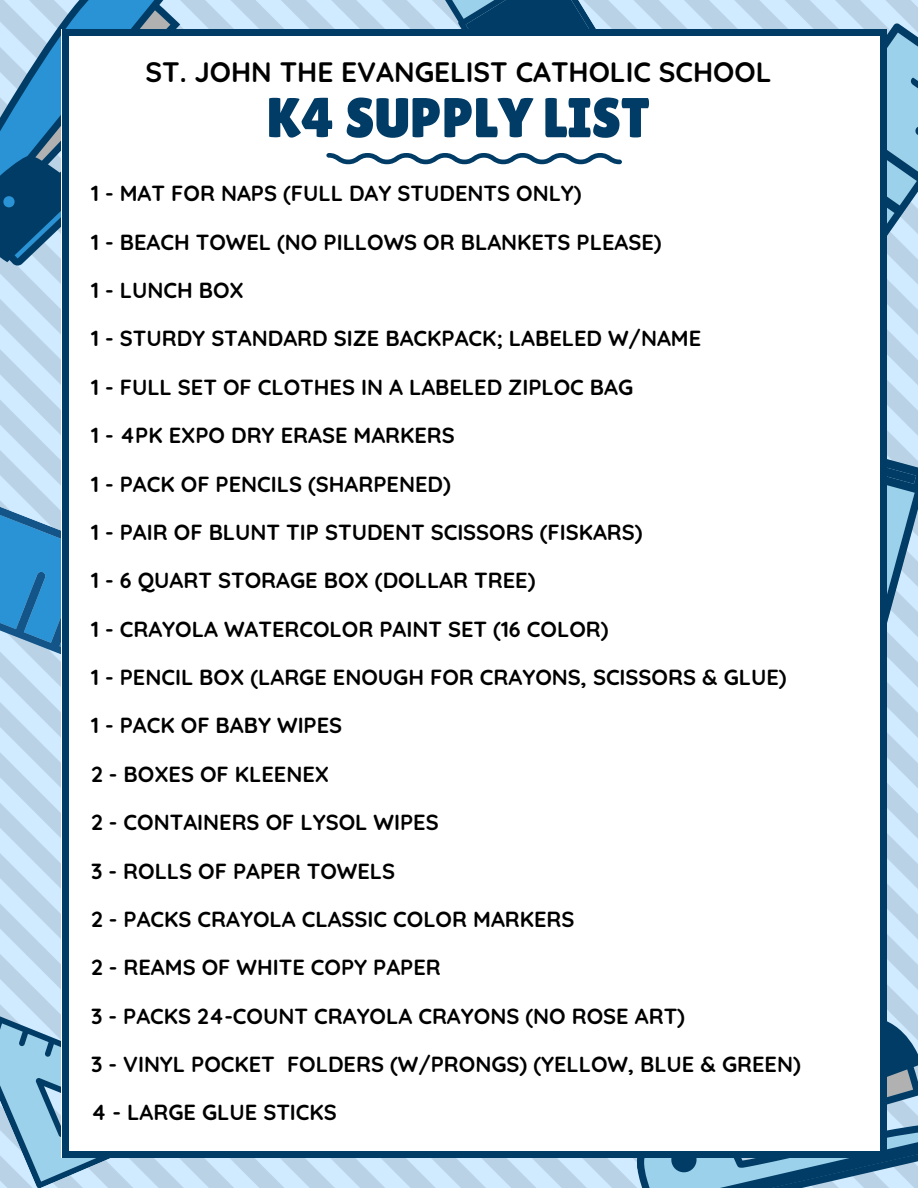
<style>
.page{position:relative;width:918px;height:1188px;background:#fff}
.page>*{position:absolute;margin:0;border:0;box-sizing:border-box;transform-origin:0 0}
.t1{font:55.95px "Lilita One";color:#003c66}
.t2{font:700 28.05px "Quicksand";color:#000}
.t3{font:700 21.75px "Quicksand";color:#000}
</style>
<div class="page">
<img style="left:0;top:0;width:918px;height:1188px">
<svg style="left:886px;top:453px;width:32px;height:324px"></svg>
<svg style="left:0;top:0;width:228px;height:270px"></svg>
<svg style="left:0;top:507px;width:62px;height:200px"></svg>
<svg style="left:0;top:924px;width:224px;height:264px"></svg>
<svg style="left:615px;top:1006px;width:303px;height:163px"></svg>
<div style="left:62px;top:29px;width:824px;height:1129px;background:#fff"></div>
<svg style="left:628px;top:1057px;width:290px;height:131px"></svg>
<div style="left:62px;top:35px;width:6px;height:1117px;background:#003c66"></div>
<svg style="left:62px;top:1152px;width:6px;height:5px"></svg>
<div style="left:880px;top:35px;width:6px;height:1117px;background:#003c66"></div>
<div style="left:68px;top:1151px;width:812px;height:6px;background:#003c66"></div>
<svg style="left:720px;top:22px;width:198px;height:318px"></svg>
<svg style="left:0;top:0;width:187px;height:233px"></svg>
<div style="left:68px;top:30px;width:812px;height:6px;background:#003c66"></div>
<svg style="left:326px;top:0;width:316px;height:164px"></svg>
<p class="t2" style="left:145px;top:54px;width:628px">ST. JOHN THE EVANGELIST CATHOLIC SCHOOL</p>
<h1 class="t1" style="left:266px;top:86px;width:385px">K4 SUPPLY LIST</h1>
<p class="t3" style="left:91px;top:180px;width:492px">1 - MAT FOR NAPS (FULL DAY STUDENTS ONLY)</p>
<p class="t3" style="left:91px;top:228px;width:572px">1 - BEACH TOWEL (NO PILLOWS OR BLANKETS PLEASE)</p>
<p class="t3" style="left:91px;top:276px;width:154px">1 - LUNCH BOX</p>
<p class="t3" style="left:91px;top:325px;width:612px">1 - STURDY STANDARD SIZE BACKPACK; LABELED W/NAME</p>
<p class="t3" style="left:91px;top:373px;width:544px">1 - FULL SET OF CLOTHES IN A LABELED ZIPLOC BAG</p>
<p class="t3" style="left:91px;top:421px;width:365px">1 - 4PK EXPO DRY ERASE MARKERS</p>
<p class="t3" style="left:91px;top:470px;width:361px">1 - PACK OF PENCILS (SHARPENED)</p>
<p class="t3" style="left:91px;top:518px;width:553px">1 - PAIR OF BLUNT TIP STUDENT SCISSORS (FISKARS)</p>
<p class="t3" style="left:91px;top:567px;width:446px">1 - 6 QUART STORAGE BOX (DOLLAR TREE)</p>
<p class="t3" style="left:91px;top:615px;width:519px">1 - CRAYOLA WATERCOLOR PAINT SET (16 COLOR)</p>
<p class="t3" style="left:91px;top:663px;width:697px">1 - PENCIL BOX (LARGE ENOUGH FOR CRAYONS, SCISSORS &amp; GLUE)</p>
<p class="t3" style="left:91px;top:712px;width:253px">1 - PACK OF BABY WIPES</p>
<p class="t3" style="left:91px;top:760px;width:239px">2 - BOXES OF KLEENEX</p>
<p class="t3" style="left:91px;top:808px;width:349px">2 - CONTAINERS OF LYSOL WIPES</p>
<p class="t3" style="left:91px;top:857px;width:306px">3 - ROLLS OF PAPER TOWELS</p>
<p class="t3" style="left:91px;top:905px;width:485px">2 - PACKS CRAYOLA CLASSIC COLOR MARKERS</p>
<p class="t3" style="left:91px;top:954px;width:351px">2 - REAMS OF WHITE COPY PAPER</p>
<p class="t3" style="left:91px;top:1002px;width:595px">3 - PACKS 24-COUNT CRAYOLA CRAYONS (NO ROSE ART)</p>
<p class="t3" style="left:91px;top:1050px;width:711px">3 - VINYL POCKET FOLDERS (W/PRONGS) (YELLOW, BLUE &amp; GREEN)</p>
<p class="t3" style="left:91px;top:1099px;width:247px">4 - LARGE GLUE STICKS</p>
</div>
